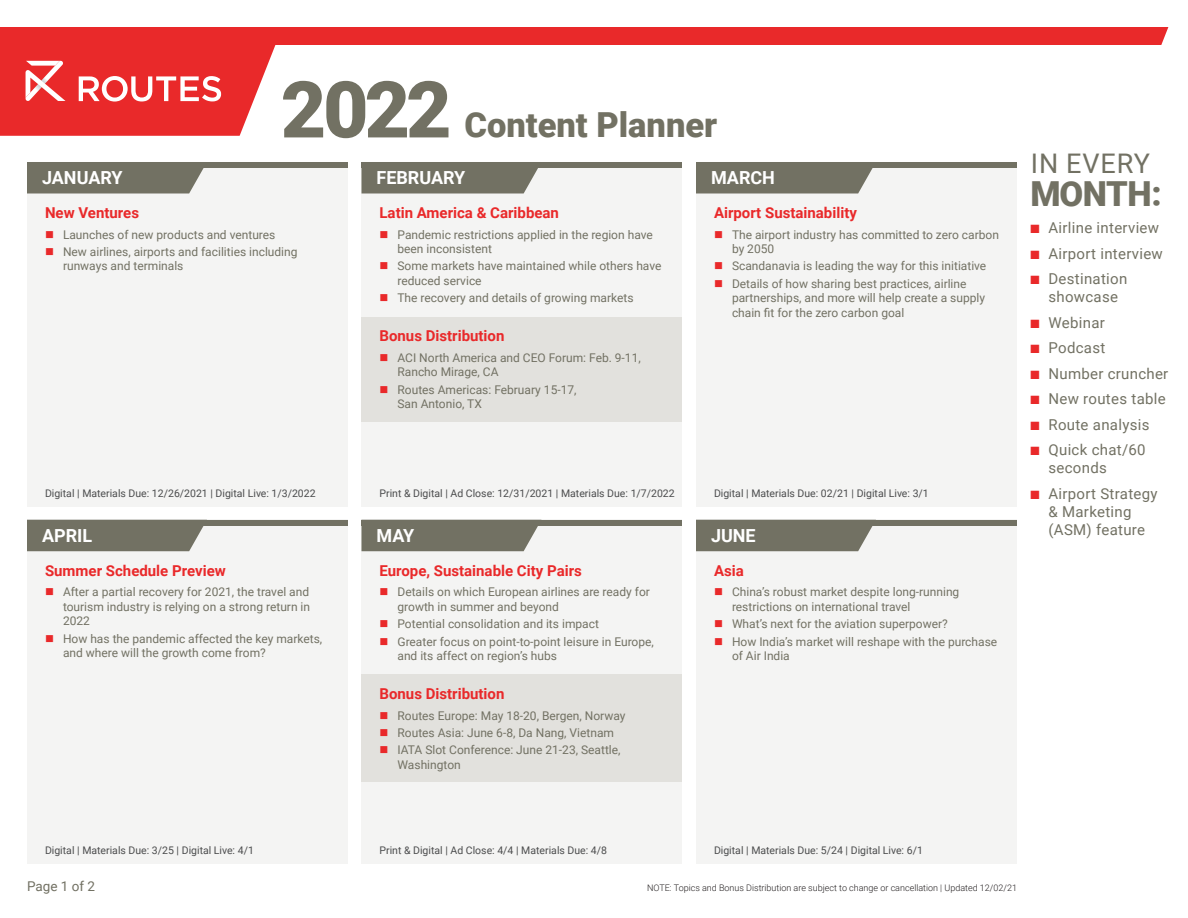
<style>
.page{position:relative;width:1188px;height:918px;background:#fff}
.page>*{position:absolute;margin:0;border:0;box-sizing:border-box;transform-origin:0 0}
.t1{font:900 78.45px "Roboto";color:#727163}
.t2{font:900 34.5px "Roboto";color:#727163}
.t3{font:27px "Roboto";letter-spacing:.035em;color:#727163}
.t4{font:700 18px "Roboto";color:#fff}
.t5{font:15px/18px "Roboto";letter-spacing:.02em;color:#727163;text-align:center}
.Topic{font:700 15px "Roboto";color:#e9292a}
.t6{font:13.5px "Roboto";color:#727163}
.t7{font:12px/14.4px "Roboto";color:#727163}
.Production_Dates{font:10.5px "Roboto";color:#4b4c4d}
.t8{font:300 9px "Roboto";color:#231f20}
.s1{color:#e9292a}
</style>
<div class="page">
<svg style="left:0;top:27px;width:1168px;height:109px"></svg>
<div style="left:27px;top:520px;width:321px;height:344px;background:#f4f4f3"></div>
<div style="left:362px;top:162px;width:320px;height:344px;background:#f4f4f3"></div>
<div style="left:362px;top:520px;width:320px;height:344px;background:#f4f4f3"></div>
<div style="left:696px;top:162px;width:321px;height:344px;background:#f4f4f3"></div>
<div style="left:696px;top:520px;width:321px;height:344px;background:#f4f4f3"></div>
<div style="left:27px;top:162px;width:321px;height:344px;background:#f4f4f3"></div>
<svg style="left:79px;top:76px;width:142px;height:26px"></svg>
<svg style="left:26px;top:61px;width:40px;height:40px"></svg>
<div style="left:696px;top:520px;width:321px;height:6px;background:#727163"></div>
<div style="left:696px;top:526px;width:177px;height:25px;background:#727163"></div>
<div style="left:362px;top:520px;width:320px;height:6px;background:#727163"></div>
<div style="left:362px;top:526px;width:176px;height:25px;background:#727163"></div>
<div style="left:27px;top:520px;width:321px;height:6px;background:#727163"></div>
<div style="left:27px;top:526px;width:177px;height:25px;background:#727163"></div>
<div style="left:696px;top:162px;width:321px;height:6px;background:#727163"></div>
<div style="left:696px;top:168px;width:177px;height:25px;background:#727163"></div>
<div style="left:362px;top:162px;width:320px;height:6px;background:#727163"></div>
<div style="left:362px;top:168px;width:176px;height:25px;background:#727163"></div>
<div style="left:27px;top:162px;width:321px;height:6px;background:#727163"></div>
<div style="left:27px;top:168px;width:177px;height:25px;background:#727163"></div>
<div style="left:362px;top:674px;width:320px;height:108px;background:#e2e1dd"></div>
<div style="left:362px;top:317px;width:320px;height:105px;background:#e2e1dd"></div>
<h1 class="t1" style="left:281px;top:55px;width:172px">2022</h1>
<h2 class="t2" style="left:464px;top:101px;width:254px">Content Planner</h2>
<p class="t4" style="left:42px;top:165px;width:82px">JANUARY</p>
<p class="t4" style="left:376px;top:165px;width:90px">FEBRUARY</p>
<p class="t4" style="left:711px;top:165px;width:66px">MARCH</p>
<p class="Topic" style="left:45px;top:202px;width:96px">New Ventures</p>
<p class="t7" style="left:63px;top:227px;width:214px">Launches of new products and ventures</p>
<p class="t7" style="left:63px;top:244px;width:236px">New airlines, airports and facilities including runways and terminals</p>
<p class="Topic" style="left:380px;top:202px;width:181px">Latin America &amp; Caribbean</p>
<p class="t7" style="left:398px;top:227px;width:257px">Pandemic restrictions applied in the region have been inconsistent</p>
<p class="t7" style="left:398px;top:259px;width:265px">Some markets have maintained while others have reduced service</p>
<p class="t7" style="left:398px;top:290px;width:238px">The recovery and details of growing markets</p>
<p class="Topic" style="left:380px;top:326px;width:127px">Bonus Distribution</p>
<p class="t7" style="left:398px;top:350px;width:245px">ACI North America and CEO Forum: Feb. 9-11,<br>Rancho Mirage, CA</p>
<p class="t7" style="left:398px;top:382px;width:181px">Routes Americas: February 15-17,<br>San Antonio, TX</p>
<p class="Topic" style="left:714px;top:202px;width:144px">Airport Sustainability</p>
<p class="t7" style="left:732px;top:227px;width:268px">The airport industry has committed to zero carbon by 2050</p>
<p class="t7" style="left:732px;top:259px;width:256px">Scandanavia is leading the way for this initiative</p>
<p class="t7" style="left:732px;top:276px;width:255px">Details of how sharing best practices, airline partnerships, and more will help create a supply chain fit for the zero carbon goal</p>
<p class="Production_Dates" style="left:45px;top:486px;width:272px">Digital | Materials Due: 12/26/2021 | Digital Live: 1/3/2022</p>
<p class="Production_Dates" style="left:380px;top:486px;width:297px">Print &amp; Digital | Ad Close: 12/31/2021 | Materials Due: 1/7/2022</p>
<p class="Production_Dates" style="left:714px;top:486px;width:216px">Digital | Materials Due: 02/21 | Digital Live: 3/1</p>
<p class="t4" style="left:42px;top:523px;width:52px">APRIL</p>
<p class="t4" style="left:376px;top:523px;width:39px">MAY</p>
<p class="t4" style="left:711px;top:523px;width:46px">JUNE</p>
<p class="Topic" style="left:45px;top:560px;width:182px">Summer Schedule Preview</p>
<p class="t7" style="left:63px;top:584px;width:249px;text-align:justify">After a partial recovery for 2021, the travel and tourism industry is relying on a strong return in 2022</p>
<p class="t7" style="left:63px;top:631px;width:261px">How has the pandemic affected the key markets, and where will the growth come from?</p>
<p class="Topic" style="left:380px;top:560px;width:204px">Europe, Sustainable City Pairs</p>
<p class="t7" style="left:398px;top:584px;width:254px">Details on which European airlines are ready for growth in summer and beyond</p>
<p class="t7" style="left:398px;top:616px;width:203px">Potential consolidation and its impact</p>
<p class="t7" style="left:398px;top:634px;width:258px">Greater focus on point-to-point leisure in Europe, and its affect on region’s hubs</p>
<p class="Topic" style="left:380px;top:683px;width:127px">Bonus Distribution</p>
<p class="t7" style="left:398px;top:708px;width:230px">Routes Europe: May 18-20, Bergen, Norway</p>
<p class="t7" style="left:398px;top:725px;width:218px">Routes Asia: June 6-8, Da Nang, Vietnam</p>
<p class="t7" style="left:398px;top:742px;width:225px">IATA Slot Conference: June 21-23, Seattle,<br>Washington</p>
<p class="Topic" style="left:714px;top:560px;width:31px">Asia</p>
<p class="t7" style="left:732px;top:584px;width:229px">China’s robust market despite long-running restrictions on international travel</p>
<p class="t7" style="left:732px;top:616px;width:217px">What’s next for the aviation superpower?</p>
<p class="t7" style="left:732px;top:634px;width:267px">How India’s market will reshape with the purchase of Air India</p>
<h3 class="t3" style="left:1031px;top:145px;width:121px">IN EVERY</h3>
<h2 class="t2" style="left:1030px;top:170px;width:133px">MONTH:</h2>
<p class="t5" style="left:1030px;top:218px;width:130px"><span class="s1">■</span> Airline interview</p>
<p class="t5" style="left:1030px;top:244px;width:134px"><span class="s1">■</span> Airport interview</p>
<p class="t5" style="left:1030px;top:269px;width:98px"><span class="s1">■</span> Destination showcase</p>
<p class="t5" style="left:1030px;top:313px;width:76px"><span class="s1">■</span> Webinar</p>
<p class="t5" style="left:1030px;top:338px;width:76px"><span class="s1">■</span> Podcast</p>
<p class="t5" style="left:1030px;top:364px;width:139px"><span class="s1">■</span> Number cruncher</p>
<p class="t5" style="left:1030px;top:389px;width:137px"><span class="s1">■</span> New routes table</p>
<p class="t5" style="left:1030px;top:415px;width:120px"><span class="s1">■</span> Route analysis</p>
<p class="t5" style="left:1048px;top:440px;width:99px;text-align:left;text-indent:-18px"><span class="s1">■</span> Quick chat/60 seconds</p>
<p class="t5" style="left:1030px;top:484px;width:129px"><span class="s1">■</span> Airport Strategy &amp; Marketing (ASM) feature</p>
<p class="Production_Dates" style="left:45px;top:843px;width:210px">Digital | Materials Due: 3/25 | Digital Live: 4/1</p>
<p class="Production_Dates" style="left:380px;top:843px;width:229px">Print &amp; Digital | Ad Close: 4/4 | Materials Due: 4/8</p>
<p class="Production_Dates" style="left:714px;top:843px;width:210px">Digital | Materials Due: 5/24 | Digital Live: 6/1</p>
<p class="t6" style="left:27px;top:877px;width:70px">Page 1 of 2</p>
<p class="t8" style="left:647px;top:881px;width:371px">NOTE: Topics and Bonus Distribution are subject to change or cancellation | Updated 12/02/21</p>
</div>
